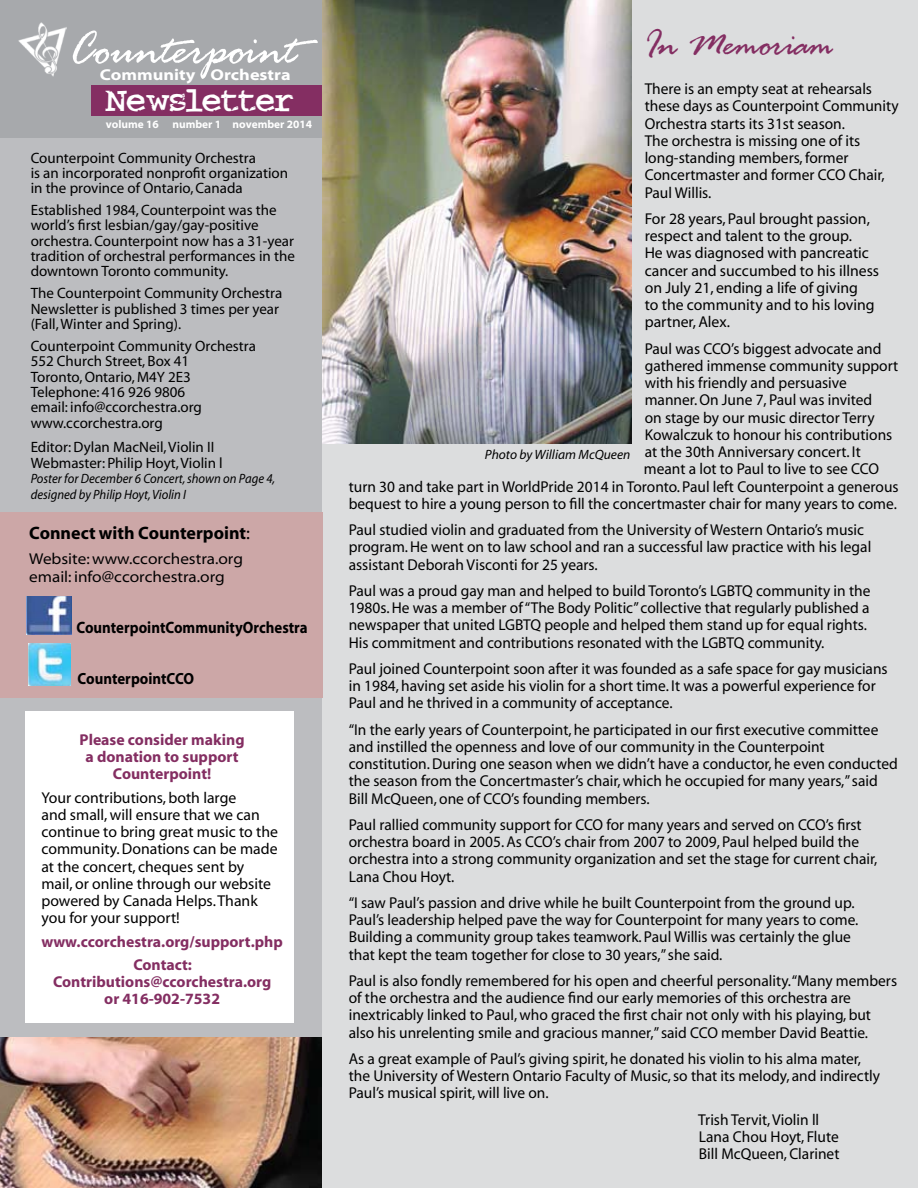
<style>
.page{position:relative;width:918px;height:1188px;background:#fff}
.page>*{position:absolute;margin:0;border:0;box-sizing:border-box;transform-origin:0 0}
.t1{font:51px "Rage Italic Plain";color:#fff}
.t2{font:39px "Crud Font";color:#fff}
.t3{font:39px "Rage Italic Plain";color:#842e62}
.t4{font:18px "Myriad MM 700 600";letter-spacing:.03em;color:#000}
.t5{font:16.5px "Myriad MM 700 600";letter-spacing:.03em;color:#000;scale:.9 1}
.t6{font:16.2px "Myriad MM 700 600";letter-spacing:.03em;color:#000;scale:.92 1}
.t7{font:15.75px/17.2px "Myriad MM 400 600";color:#000}
.t8{font:15.75px/17.2px "Myriad MM 700 600";letter-spacing:.03em;color:#842e62;text-align:center}
.t9{font:15.75px/18px "Myriad MM 400 700";color:#000}
.t10{font:15.75px "Myriad MM 700 700";color:#fff;scale:1.08 1}
.t11{font:15px/15.3px "Myriad MM 400 600";color:#000}
.t12{font:13.5px/15.8px "Myriad MM It 400 600";color:#000;scale:.94 1}
.t13{font:13.5px "Myriad MM It 400 600";color:#000}
.t14{font:11.25px "Myriad MM 700 700";color:#fff;scale:.94 1}
.s1{font-family:"Myriad MM 400 700"}
</style>
<div class="page">
<div style="left:0;top:136px;width:324px;height:1052px;background:#bcbdc0"></div>
<div style="left:0;top:0;width:326px;height:138px;background:#a7a9ac"></div>
<div style="left:322px;top:0;width:596px;height:1188px;background:#dcddde"></div>
<div style="left:91px;top:85px;width:233px;height:30px;background:#842e62"></div>
<img style="left:18px;top:22px;width:49px;height:54px">
<div style="left:25px;top:711px;width:268px;height:312px;background:#fff"></div>
<div style="left:0;top:512px;width:322px;height:185px;background:#cca7a7"></div>
<img style="left:27px;top:596px;width:44px;height:39px">
<img style="left:29px;top:643px;width:42px;height:42px">
<img style="left:322px;top:0;width:309px;height:444px">
<img style="left:0;top:1037px;width:322px;height:151px">
<h1 class="t1" style="left:69px;top:18px;width:230px">Counterpoint</h1>
<p class="t10" style="left:100px;top:67px;width:178px">Community Orchestra</p>
<h2 class="t2" style="left:105px;top:80px;width:191px">Newsletter</h2>
<p class="t11" style="left:31px;top:151px;width:259px">Counterpoint Community Orchestra<br>is an incorporated nonprofit organization in the province of Ontario, Canada</p>
<p class="t11" style="left:31px;top:203px;width:266px">Established 1984, Counterpoint was the world’s first lesbian/gay/gay-positive orchestra. Counterpoint now has a 31-year tradition of orchestral performances in the downtown Toronto community.</p>
<p class="t11" style="left:31px;top:287px;width:253px">The Counterpoint Community Orchestra<br>Newsletter is published 3 times per year (Fall, Winter and Spring).</p>
<p class="t11" style="left:31px;top:339px;width:227px">Counterpoint Community Orchestra<br>552 Church Street, Box 41<br>Toronto, Ontario, M4Y 2E3<br>Telephone: 416 926 9806<br>email: info@ccorchestra.org www.ccorchestra.org</p>
<p class="t11" style="left:31px;top:440px;width:194px">Editor: Dylan MacNeil, Violin II<br>Webmaster: Philip Hoyt, Violin l</p>
<p class="t12" style="left:31px;top:472px;width:262px">Poster for December 6 Concert, shown on Page 4, designed by Philip Hoyt, Violin I</p>
<p class="t14" style="left:106px;top:119px;width:221px">volume 16 number 1 november 2014</p>
<p class="t4" style="left:29px;top:524px;width:222px">Connect with Counterpoint<span class="s1">:</span></p>
<p class="t9" style="left:29px;top:551px;width:215px">Website: www.ccorchestra.org email: info@ccorchestra.org</p>
<p class="t5" style="left:76px;top:619px;width:258px">CounterpointCommunityOrchestra</p>
<p class="t6" style="left:78px;top:671px;width:128px">CounterpointCCO</p>
<p class="t8" style="left:80px;top:732px;width:166px">Please consider making a donation to support<br>Counterpoint!</p>
<p class="t7" style="left:41px;top:790px;width:238px">Your contributions, both large<br>and small, will ensure that we can continue to bring great music to the community. Donations can be made at the concert, cheques sent by mail, or online through our website powered by Canada Helps. Thank you for your support!</p>
<p class="t8" style="left:41px;top:931px;width:242px;line-height:23.2px">www.ccorchestra.org/support.php<br>Contact:</p>
<p class="t8" style="left:53px;top:974px;width:219px">Contributions@ccorchestra.org or 416-902-7532</p>
<h2 class="t3" style="left:645px;top:20px;width:190px">In Memoriam</h2>
<p class="t7" style="left:645px;top:81px;width:255px">There is an empty seat at rehearsals these days as Counterpoint Community<br>Orchestra starts its 31st season.<br>The orchestra is missing one of its long-standing members, former<br>Concertmaster and former CCO Chair,<br>Paul Willis.</p>
<p class="t7" style="left:645px;top:211px;width:236px">For 28 years, Paul brought passion, respect and talent to the group.<br>He was diagnosed with pancreatic cancer and succumbed to his illness on July 21, ending a life of giving<br>to the community and to his loving partner, Alex.</p>
<p class="t7" style="left:645px;top:341px;width:238px">Paul was CCO’s biggest advocate and</p>
<p class="t7" style="left:645px;top:358px;width:255px">gathered immense community support</p>
<p class="t7" style="left:645px;top:375px;width:204px">with his friendly and persuasive</p>
<p class="t7" style="left:645px;top:392px;width:229px">manner. On June 7, Paul was invited</p>
<p class="t7" style="left:645px;top:410px;width:231px">on stage by our music director Terry</p>
<p class="t7" style="left:645px;top:427px;width:249px">Kowalczuk to honour his contributions</p>
<p class="t7" style="left:645px;top:444px;width:218px">at the 30th Anniversary concert. It</p>
<p class="t7" style="left:644px;top:461px;width:237px">meant a lot to Paul to live to see CCO</p>
<p class="t7" style="left:349px;top:479px;width:551px">turn 30 and take part in WorldPride 2014 in Toronto. Paul left Counterpoint a generous</p>
<p class="t7" style="left:349px;top:496px;width:550px">bequest to hire a young person to fill the concertmaster chair for many years to come.</p>
<p class="t7" style="left:349px;top:522px;width:524px">Paul studied violin and graduated from the University of Western Ontario’s music program. He went on to law school and ran a successful law practice with his legal assistant Deborah Visconti for 25 years.</p>
<p class="t7" style="left:349px;top:583px;width:523px">Paul was a proud gay man and helped to build Toronto’s LGBTQ community in the 1980s. He was a member of “The Body Politic” collective that regularly published a newspaper that united LGBTQ people and helped them stand up for equal rights.<br>His commitment and contributions resonated with the LGBTQ community.</p>
<p class="t7" style="left:349px;top:661px;width:541px">Paul joined Counterpoint soon after it was founded as a safe space for gay musicians in 1984, having set aside his violin for a short time. It was a powerful experience for<br>Paul and he thrived in a community of acceptance.</p>
<p class="t7" style="left:349px;top:722px;width:551px">“In the early years of Counterpoint, he participated in our first executive committee and instilled the openness and love of our community in the Counterpoint constitution. During one season when we didn’t have a conductor, he even conducted the season from the Concertmaster’s chair, which he occupied for many years,” said Bill McQueen, one of CCO’s founding members.</p>
<p class="t7" style="left:349px;top:817px;width:530px">Paul rallied community support for CCO for many years and served on CCO’s first orchestra board in 2005. As CCO’s chair from 2007 to 2009, Paul helped build the orchestra into a strong community organization and set the stage for current chair, Lana Chou Hoyt.</p>
<p class="t7" style="left:349px;top:895px;width:511px">“I saw Paul’s passion and drive while he built Counterpoint from the ground up.<br>Paul’s leadership helped pave the way for Counterpoint for many years to come.<br>Building a community group takes teamwork. Paul Willis was certainly the glue that kept the team together for close to 30 years,” she said.</p>
<p class="t7" style="left:349px;top:973px;width:550px">Paul is also fondly remembered for his open and cheerful personality.“Many members of the orchestra and the audience find our early memories of this orchestra are inextricably linked to Paul, who graced the first chair not only with his playing, but also his unrelenting smile and gracious manner,” said CCO member David Beattie.</p>
<p class="t7" style="left:349px;top:1051px;width:533px">As a great example of Paul’s giving spirit, he donated his violin to his alma mater, the University of Western Ontario Faculty of Music, so that its melody, and indirectly<br>Paul’s musical spirit, will live on.</p>
<p class="t7" style="left:698px;top:1112px;width:143px">Trish Tervit, Violin ll<br>Lana Chou Hoyt, Flute<br>Bill McQueen, Clarinet</p>
<p class="t13" style="left:485px;top:448px;width:147px">Photo by William McQueen</p>
</div>
